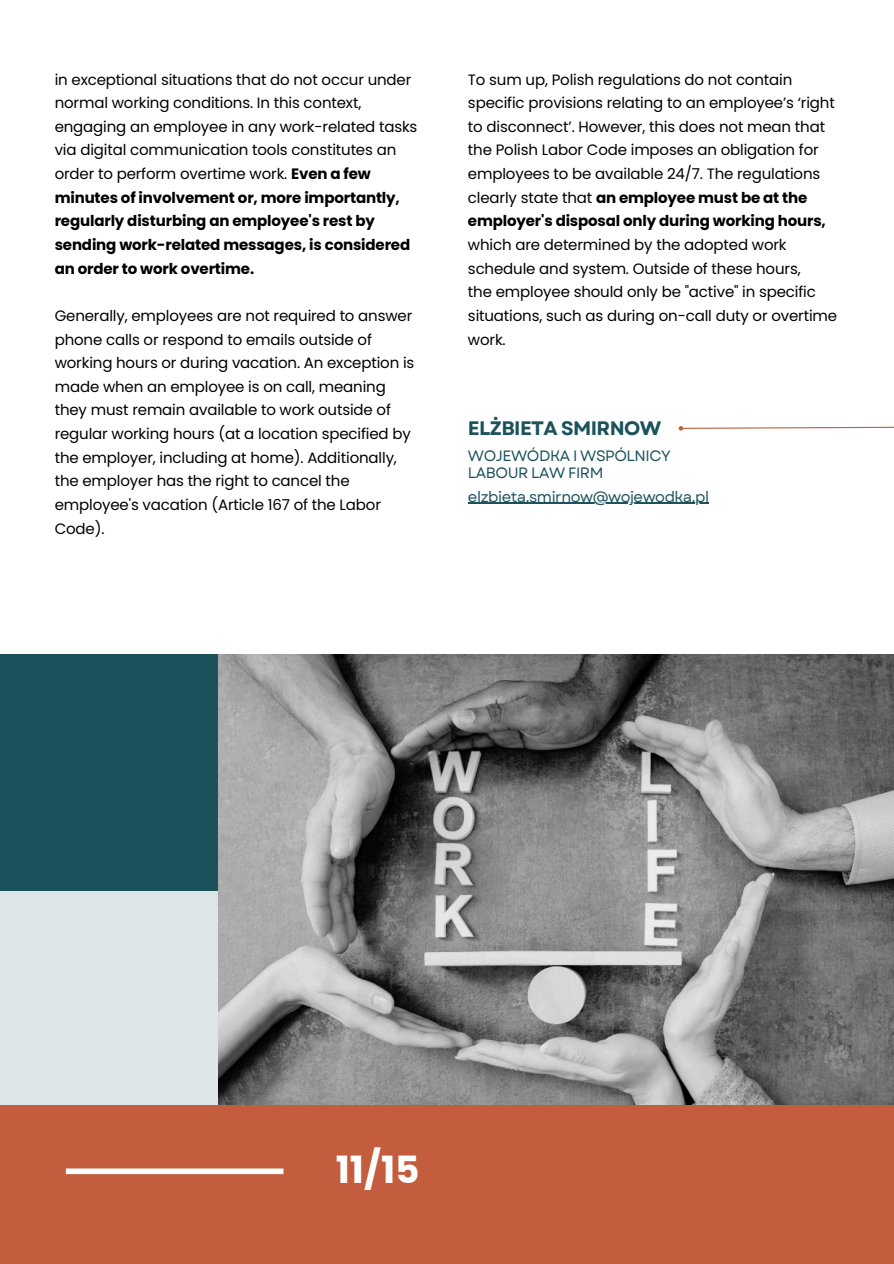
<style>
.page{position:relative;width:894px;height:1264px;background:#fff}
.page>*{position:absolute;margin:0;border:0;box-sizing:border-box;transform-origin:0 0}
.t1{font:700 37.5px "Poppins";color:#fff}
.t2{font:700 19.5px "Garet";letter-spacing:-.03em;color:#1b525b}
.t3{font:15px/23.7px "Poppins";letter-spacing:-.01em;color:#000}
.t4{font:15px/16.8px "Garet";letter-spacing:-.03em;color:#1b525b}
.s1{font-weight:700}
</style>
<div class="page">
<div style="left:0;top:849px;width:893px;height:414px;background:#dde5e6"></div>
<div style="left:0;top:1104px;width:893px;height:159px;background:#c35d3e"></div>
<div style="left:66px;top:1168px;width:217px;height:6px;background:#fff"></div>
<hr style="left:468px;top:503px;width:240px;height:1px;background:#1b525b">
<svg style="left:678px;top:426px;width:215px;height:4px"></svg>
<div style="left:0;top:654px;width:893px;height:236px;background:#1b525b"></div>
<img style="left:218px;top:654px;width:675px;height:450px">
<p class="t3" style="left:55px;top:68px;width:364px">in exceptional situations that do not occur under normal working conditions. In this context, engaging an employee in any work-related tasks via digital communication tools constitutes an order to perform overtime work. <span class="s1">Even a few minutes of involvement or, more importantly, regularly disturbing an employee's rest by sending work-related messages, is considered an order to work overtime.</span></p>
<p class="t3" style="left:55px;top:304px;width:361px">Generally, employees are not required to answer phone calls or respond to emails outside of working hours or during vacation. An exception is made when an employee is on call, meaning they must remain available to work outside of regular working hours (at a location specified by the employer, including at home). Additionally, the employer has the right to cancel the employee's vacation (Article 167 of the Labor Code).</p>
<p class="t3" style="left:468px;top:68px;width:368px">To sum up, Polish regulations do not contain specific provisions relating to an employee’s ‘right to disconnect’. However, this does not mean that the Polish Labor Code imposes an obligation for employees to be available 24/7. The regulations clearly state that <span class="s1">an employee must be at the employer's disposal only during working hours,</span></p>
<p class="t3" style="left:468px;top:233px;width:370px">which are determined by the adopted work schedule and system. Outside of these hours,<br>the employee should only be "active" in specific situations, such as during on-call duty or overtime work.</p>
<h2 class="t2" style="left:468px;top:416px;width:195px">ELŻBIETA SMIRNOW</h2>
<p class="t4" style="left:468px;top:448px;width:204px">WOJEWÓDKA I WSPÓLNICY<br>LABOUR LAW FIRM</p>
<p class="t4" style="left:468px;top:488px;width:242px">elzbieta.smirnow@wojewodka.pl</p>
<h1 class="t1" style="left:336px;top:1147px;width:85px">11/15</h1>
</div>
